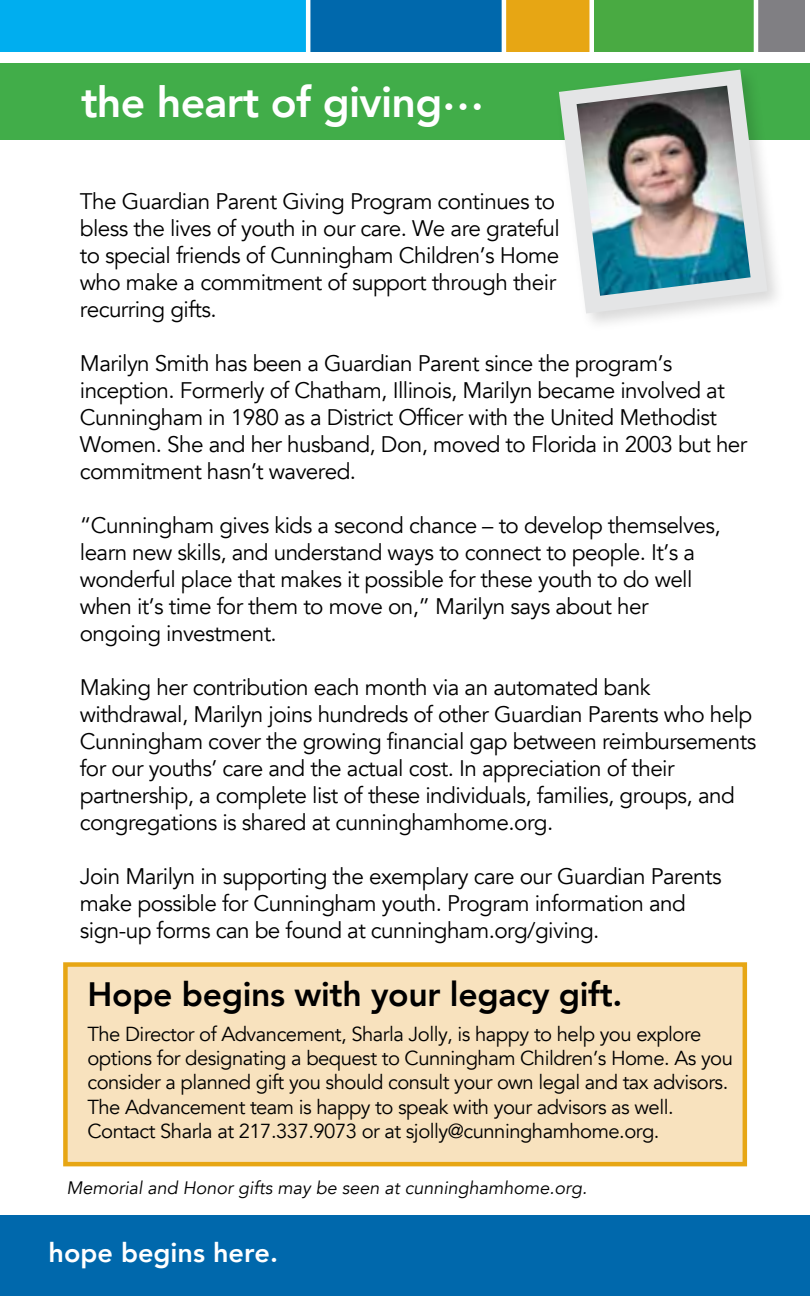
<style>
.page{position:relative;width:810px;height:1296px;background:#fff}
.page>*{position:absolute;margin:0;border:0;box-sizing:border-box;transform-origin:0 0}
.t1{font:800 42.75px "Avenir LT Com";letter-spacing:-.015em;color:#fff}
.t2{font:800 33.75px "Avenir LT Com";letter-spacing:-.01em;color:#000}
.t3{font:800 27px "Avenir LT Com";color:#fff}
.t4{font:22.5px/27px "Avenir LT Com";letter-spacing:-.025em;color:#000}
.t5{font:20.25px/24.3px "Avenir LT Com";letter-spacing:-.025em;color:#000}
.t6{font:italic 18px "Avenir LT Com";color:#000}
</style>
<div class="page">
<div style="left:0;top:1215px;width:810px;height:81px;background:#0068ac"></div>
<div style="left:0;top:0;width:307px;height:51px;background:#00aeef"></div>
<div style="left:310px;top:0;width:192px;height:51px;background:#0068ac"></div>
<div style="left:594px;top:0;width:161px;height:51px;background:#49aa42"></div>
<div style="left:505px;top:0;width:86px;height:51px;background:#e7a614"></div>
<div style="left:759px;top:0;width:46px;height:51px;background:#807f83"></div>
<hr style="left:306px;top:0;width:4px;height:54px;background:#fff">
<hr style="left:502px;top:0;width:4px;height:55px;background:#fff">
<div style="left:589px;top:0;width:5px;height:55px;background:#fff"></div>
<hr style="left:754px;top:0;width:4px;height:55px;background:#fff">
<div style="left:0;top:63px;width:810px;height:77px;background:#41ad49"></div>
<div style="left:63px;top:962px;width:684px;height:204px;background:#f8e2be;border:4px solid #e7a614"></div>
<div style="left:554px;top:65px;width:232px;height:268px;background:#000;opacity:.15"></div>
<svg style="left:559px;top:70px;width:208px;height:244px;fill:#e4e5e6"></svg>
<img style="left:577px;top:86px;width:174px;height:210px">
<h1 class="t1" style="left:81px;top:77px;width:405px">the heart of giving…</h1>
<p class="t4" style="left:80px;top:188px;width:481px">The Guardian Parent Giving Program continues to bless the lives of youth in our care. We are grateful to special friends of Cunningham Children’s Home who make a commitment of support through their recurring gifts.</p>
<p class="t4" style="left:80px;top:350px;width:669px">Marilyn Smith has been a Guardian Parent since the program’s inception. Formerly of Chatham, Illinois, Marilyn became involved at Cunningham in 1980 as a District Officer with the United Methodist Women. She and her husband, Don, moved to Florida in 2003 but her commitment hasn’t wavered.</p>
<p class="t4" style="left:80px;top:512px;width:642px">“Cunningham gives kids a second chance – to develop themselves, learn new skills, and understand ways to connect to people. It’s a wonderful place that makes it possible for these youth to do well when it’s time for them to move on,” Marilyn says about her ongoing investment.</p>
<p class="t4" style="left:80px;top:674px;width:678px">Making her contribution each month via an automated bank withdrawal, Marilyn joins hundreds of other Guardian Parents who help Cunningham cover the growing financial gap between reimbursements for our youths’ care and the actual cost. In appreciation of their partnership, a complete list of these individuals, families, groups, and congregations is shared at cunninghamhome.org.</p>
<p class="t4" style="left:80px;top:863px;width:643px">Join Marilyn in supporting the exemplary care our Guardian Parents make possible for Cunningham youth. Program information and sign-up forms can be found at cunningham.org/giving.</p>
<h2 class="t2" style="left:87px;top:975px;width:537px">Hope begins with your legacy gift.</h2>
<p class="t5" style="left:87px;top:1022px;width:647px">The Director of Advancement, Sharla Jolly, is happy to help you explore options for designating a bequest to Cunningham Children’s Home. As you consider a planned gift you should consult your own legal and tax advisors.<br>The Advancement team is happy to speak with your advisors as well.<br>Contact Sharla at 217.337.9073 or at sjolly@cunninghamhome.org.</p>
<p class="t6" style="left:66px;top:1177px;width:522px">Memorial and Honor gifts may be seen at cunninghamhome.org.</p>
<p class="t3" style="left:49px;top:1236px;width:231px">hope begins here.</p>
</div>
